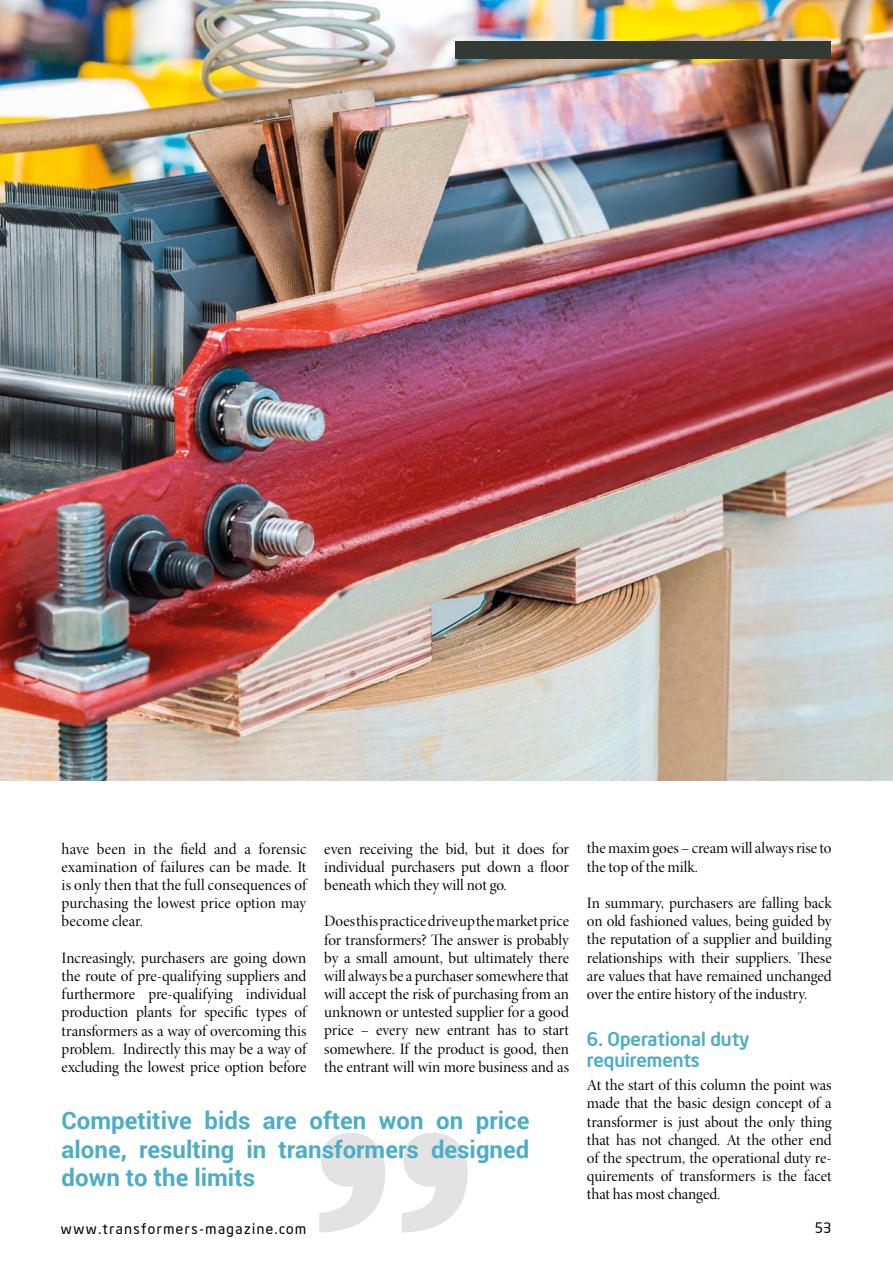
<style>
.page{position:relative;width:893px;height:1263px;background:#fff}
.page>*{position:absolute;margin:0;border:0;box-sizing:border-box;transform-origin:0 0}
.t1{font:700 24px/28.8px "Roboto";color:#4dadc7;text-align:justify}
.t2{font:500 18.75px/21px "Neo Sans Intel";color:#4dadc7}
.t3{font:15.9px/18.1px "Minion Pro Disp";color:#000;text-align:justify}
.t4{font:14.25px "Neo Sans Intel";letter-spacing:.11em;color:#000}
</style>
<div class="page">
<img style="left:0;top:0;width:893px;height:781px">
<svg style="left:319px;top:1133px;width:149px;height:99px"></svg>
<div style="left:455px;top:41px;width:376px;height:17px;background:#353934"></div>
<p class="t3" style="left:587px;top:840px;width:246px">the maxim goes – cream will always rise to the top of the milk.</p>
<p class="t3" style="left:587px;top:894px;width:246px">In summary, purchasers are falling back on old fashioned values, being guided by the reputation of a supplier and building relationships with their suppliers. These are values that have remained unchanged over the entire history of the industry.</p>
<p class="t2" style="left:587px;top:1028px;width:164px">6. Operational duty requirements</p>
<p class="t3" style="left:587px;top:1076px;width:246px">At the start of this column the point was made that the basic design concept of a transformer is just about the only thing that has not changed. At the other end of the spectrum, the operational duty re&shy;quirements of transformers is the facet that has most changed.</p>
<p class="t3" style="left:324px;top:840px;width:246px">even receiving the bid, but it does for individual purchasers put down a floor beneath which they will not go.</p>
<p class="t3" style="left:324px;top:912px;width:246px">Does this practice drive up the market price for transformers? The answer is probably by a small amount, but ultimately there will always be a purchaser somewhere that will accept the risk of purchasing from an unknown or untested supplier for a good price – every new entrant has to start somewhere. If the product is good, then the entrant will win more business and as</p>
<p class="t3" style="left:62px;top:840px;width:246px">have been in the field and a forensic examination of failures can be made. It is only then that the full consequences of purchasing the lowest price option may become clear.</p>
<p class="t3" style="left:62px;top:949px;width:246px">Increasingly, purchasers are going down the route of pre-qualifying suppliers and furthermore pre-qualifying individual production plants for specific types of transformers as a way of overcoming this problem. Indirectly this may be a way of excluding the lowest price option before</p>
<h1 class="t1" style="left:62px;top:1105px;width:469px">Competitive bids are often won on price alone, resulting in transformers designed down to the limits</h1>
<p class="t4" style="left:61px;top:1220px;width:247px">www.transformers-magazine.com</p>
<p class="t4" style="left:815px;top:1219px;width:18px">53</p>
</div>
